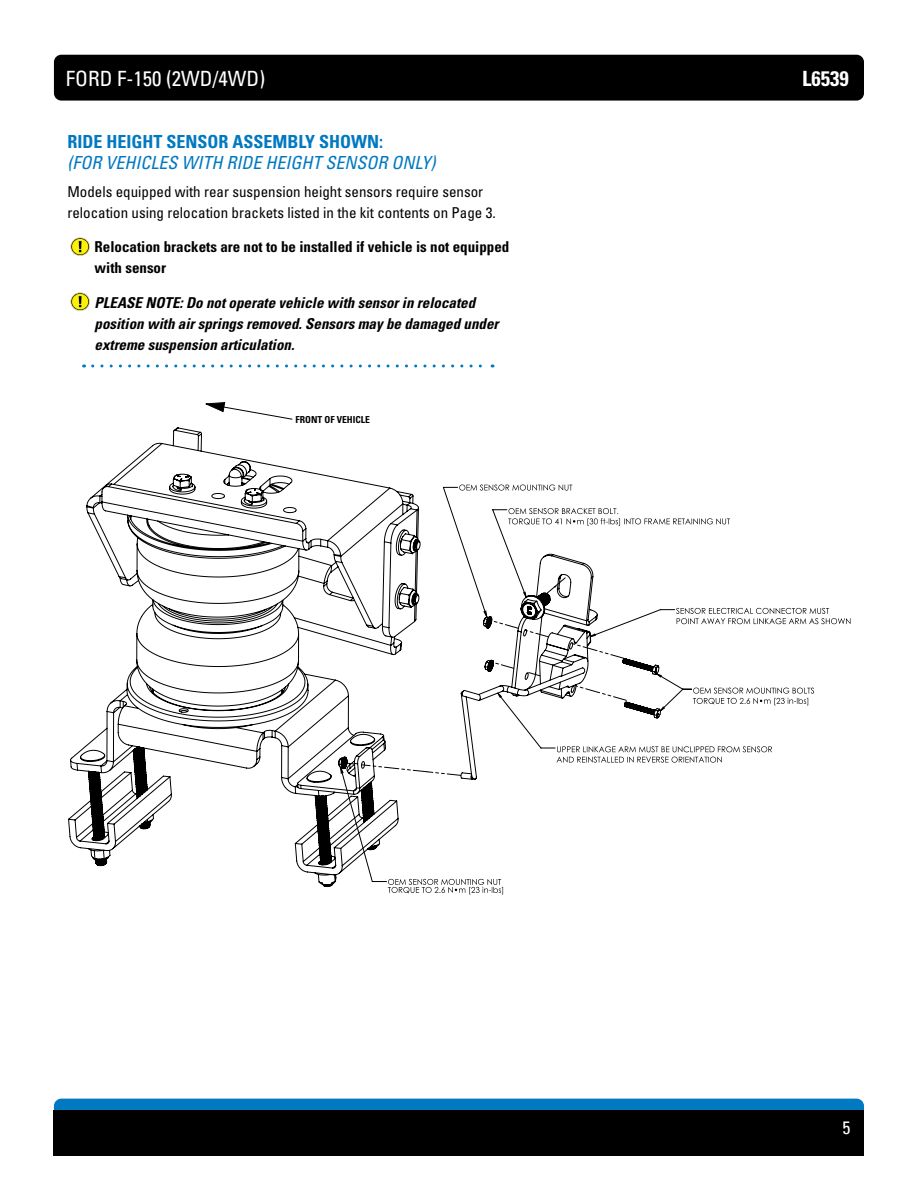
<style>
.page{position:relative;width:918px;height:1188px;background:#fff}
.page>*{position:absolute;margin:0;border:0;box-sizing:border-box;transform-origin:0 0}
.t1{font:condensed 21px "Univers LT Std";color:#fff}
.t2{font:700 condensed 21px "Univers LT Std";color:#fff}
.t3{font:italic condensed 18px "Univers LT Std";color:#0079c1}
.t4{font:700 condensed 18px "Univers LT Std";color:#0079c1}
.t5{font:condensed 18px "Univers LT Std";color:#fff}
.t6{font:italic 700 condensed 15px/21px "Univers LT Std";color:#000}
.t7{font:condensed 15px/21px "Univers LT Std";color:#000}
.t8{font:700 condensed 15px/21px "Univers LT Std";color:#000}
.t9{font:700 condensed 9.6px "Univers LT Std";color:#000}
</style>
<div class="page">
<div style="left:54px;top:55px;width:810px;height:46px;background:#000;border-radius:7px"></div>
<div style="left:54px;top:1099px;width:810px;height:45px;background:#0079c1;border-radius:7px"></div>
<div style="left:54px;top:1110px;width:810px;height:46px;background:#000"></div>
<svg style="left:692px;top:608px;width:158px;height:16px"></svg>
<svg style="left:692px;top:518px;width:38px;height:7px"></svg>
<svg style="left:693px;top:688px;width:121px;height:17px"></svg>
<svg style="left:692px;top:746px;width:80px;height:17px"></svg>
<svg style="left:389px;top:889px;width:114px;height:5px"></svg>
<svg style="left:68px;top:427px;width:593px;height:462px"></svg>
<svg style="left:471px;top:774px;width:2px;height:6px"></svg>
<svg style="left:488px;top:662px;width:26px;height:7px"></svg>
<svg style="left:528px;top:672px;width:13px;height:4px"></svg>
<svg style="left:574px;top:685px;width:53px;height:21px"></svg>
<svg style="left:342px;top:762px;width:13px;height:3px"></svg>
<svg style="left:361px;top:764px;width:100px;height:12px"></svg>
<svg style="left:487px;top:620px;width:62px;height:17px"></svg>
<svg style="left:570px;top:643px;width:54px;height:20px"></svg>
<svg style="left:546px;top:574px;width:20px;height:20px"></svg>
<svg style="left:93px;top:364px;width:400px;height:4px"></svg>
<img style="left:70px;top:237px;width:20px;height:19px">
<img style="left:70px;top:292px;width:20px;height:19px">
<h1 class="t1" style="left:66px;top:65px;width:201px">FORD F-150 (2WD/4WD)</h1>
<h1 class="t2" style="left:802px;top:65px;width:48px">L6539</h1>
<p class="t4" style="left:68px;top:131px;width:317px">RIDE HEIGHT SENSOR ASSEMBLY SHOWN:</p>
<p class="t3" style="left:68px;top:151px;width:369px">(FOR VEHICLES WITH RIDE HEIGHT SENSOR ONLY)</p>
<p class="t7" style="left:68px;top:181px;width:430px">Models equipped with rear suspension height sensors require sensor relocation using relocation brackets listed in the kit contents on Page 3.</p>
<p class="t8" style="left:94px;top:236px;width:416px">Relocation brackets are not to be installed if vehicle is not equipped with sensor</p>
<p class="t6" style="left:94px;top:292px;width:406px">PLEASE NOTE: Do not operate vehicle with sensor in relocated position with air springs removed. Sensors may be damaged under extreme suspension articulation.</p>
<p class="t9" style="left:296px;top:414px;width:76px">FRONT OF VEHICLE</p>
<p class="t5" style="left:843px;top:1116px;width:9px">5</p>
</div>
